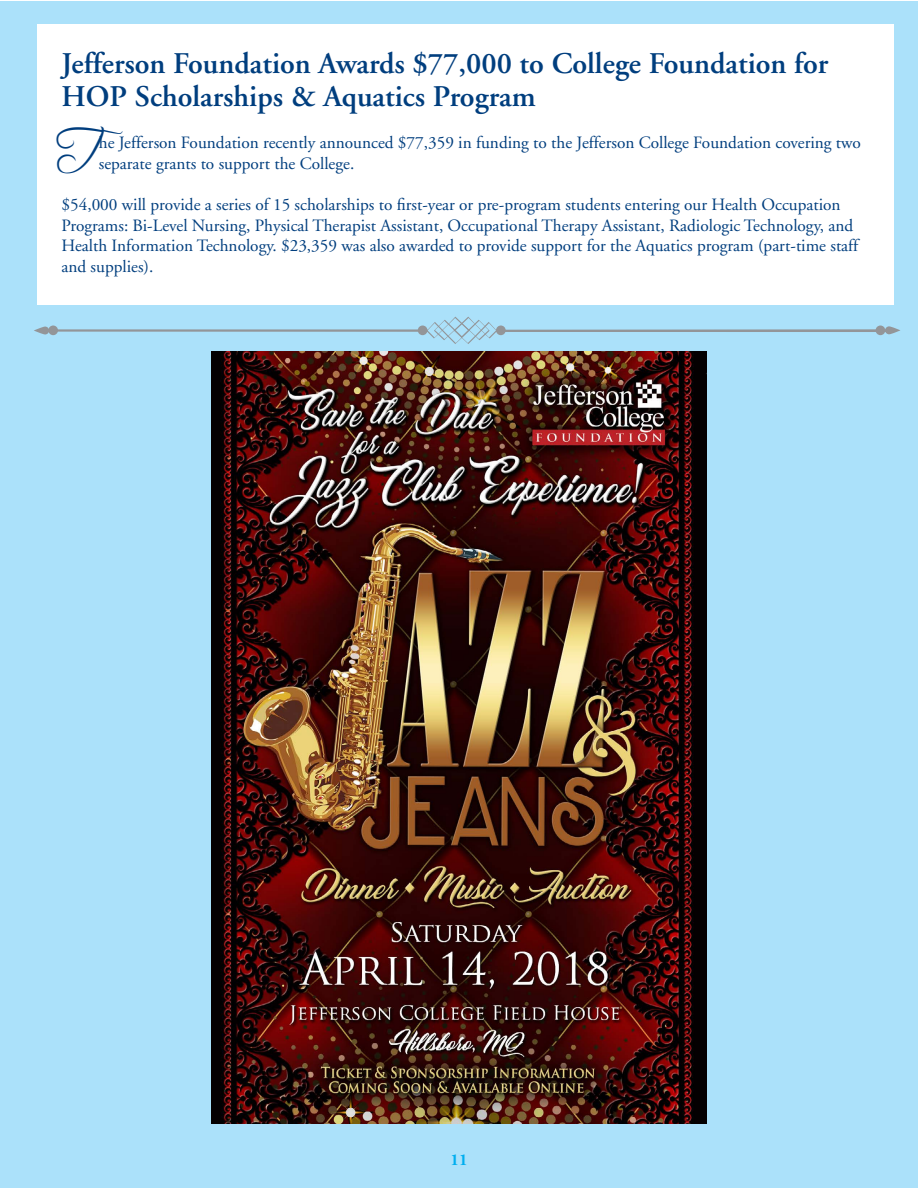
<style>
.page{position:relative;width:918px;height:1188px;background:#fff}
.page>*{position:absolute;margin:0;border:0;box-sizing:border-box;transform-origin:0 0}
.t1{font:52.8px "Freebooter Script";color:#003e7e;scale:.9 1}
.t2{font:600 30px/33px "Adobe Garamond";color:#003e7e}
.t3{font:17.25px/20.7px "Adobe Garamond";color:#003e7e}
.t4{font:700 16.5px "Adobe Garamond";color:#00aeef}
</style>
<div class="page">
<div style="left:0;top:1px;width:918px;height:1187px;background:#abe1fa"></div>
<div style="left:37px;top:24px;width:856px;height:281px;background:#fff"></div>
<img style="left:212px;top:351px;width:494px;height:772px">
<hr style="left:46px;top:329px;width:382px;height:3px;background:#939598">
<svg style="left:34px;top:327px;width:15px;height:7px"></svg>
<hr style="left:496px;top:329px;width:393px;height:3px;background:#939598">
<svg style="left:885px;top:326px;width:15px;height:8px"></svg>
<svg style="left:427px;top:317px;width:70px;height:27px"></svg>
<div style="left:418px;top:326px;width:9px;height:9px;background:#939598;border-radius:50%"></div>
<div style="left:48px;top:326px;width:10px;height:9px;background:#939598;border-radius:50%"></div>
<div style="left:496px;top:326px;width:10px;height:9px;background:#939598;border-radius:50%"></div>
<div style="left:876px;top:326px;width:9px;height:9px;background:#939598;border-radius:50%"></div>
<h2 class="t2" style="left:62px;top:48px;width:768px">Jefferson Foundation Awards $77,000 to College Foundation for<br>HOP Scholarships &amp; Aquatics Program</h2>
<h1 class="t1" style="left:62px;top:117px;width:75px">T</h1>
<p class="t3" style="left:99px;top:133px;width:764px">he Jefferson Foundation recently announced $77,359 in funding to the Jefferson College Foundation covering two separate grants to support the College.</p>
<p class="t3" style="left:62px;top:195px;width:798px">$54,000 will provide a series of 15 scholarships to first-year or pre-program students entering our Health Occupation Programs: Bi-Level Nursing, Physical Therapist Assistant, Occupational Therapy Assistant, Radiologic Technology, and Health Information Technology. $23,359 was also awarded to provide support for the Aquatics program (part-time staff and supplies).</p>
<p class="t4" style="left:450px;top:1150px;width:19px">11</p>
</div>
